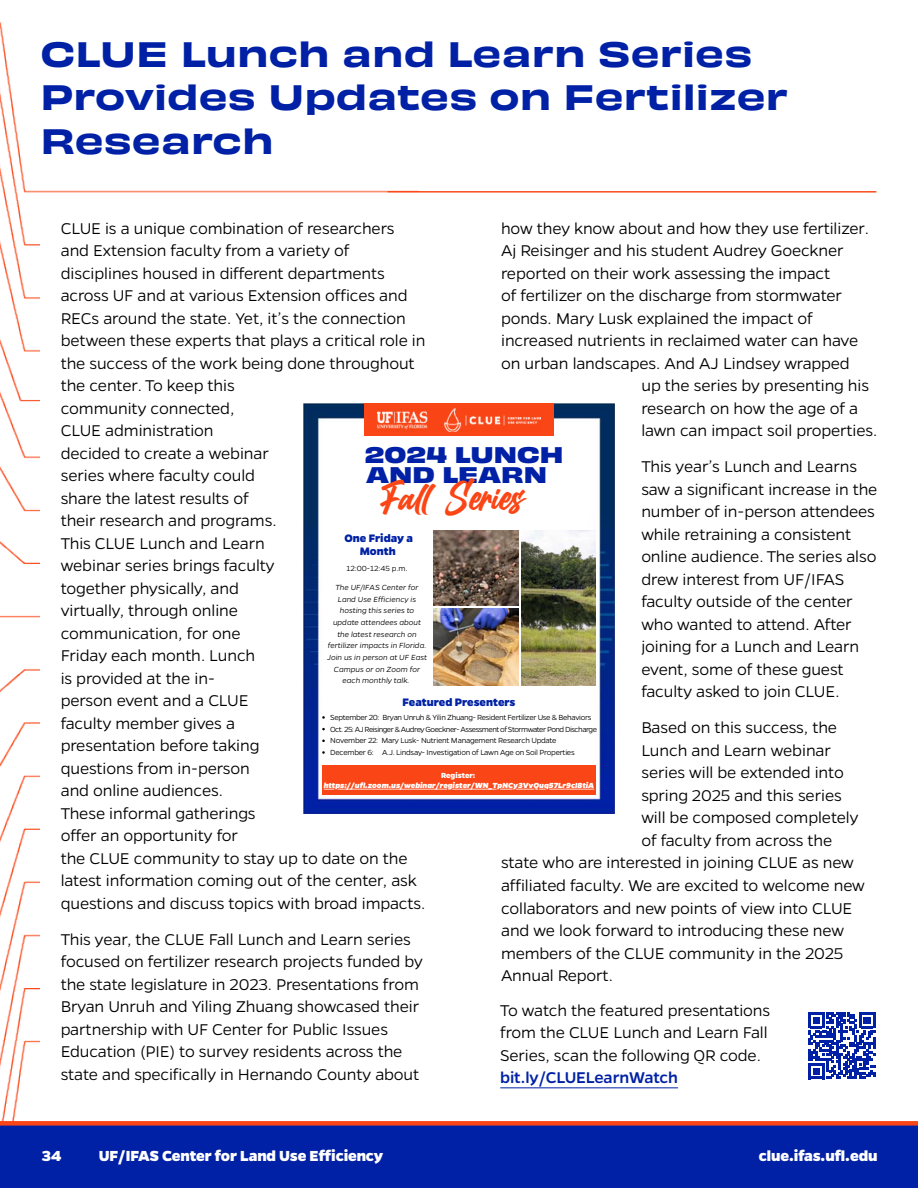
<style>
.page{position:relative;width:918px;height:1188px;background:#fff}
.page>*{position:absolute;margin:0;border:0;box-sizing:border-box;transform-origin:0 0}
.t1{font:42.75px "Billion Dreams";color:#fa4616}
.t2{font:33px/43.5px "Obviously Wide Semi";color:#0021a5}
.t3{font:700 expanded 21.15px/20px "Obviously";color:#0021a5}
.t4{font:300 17.7px/22.5px "Gentona";letter-spacing:-.01em;color:#000}
.t5{font:800 16.5px "Gentona";letter-spacing:-.01em;color:#fff}
.t6{font:800 12.3px/12.9px "Gentona";color:#0021a5;text-align:center}
.t7{font:300 8.4px/11.7px "Gentona";letter-spacing:-.04em;color:#000}
.t8{font:italic 300 8.4px/11.7px "Gentona";color:#000;text-align:center}
.t9{font:italic 800 8.4px "Gentona";color:#fff}
.t10{font:800 8.4px "Gentona";color:#fff}
.s1{font-weight:500;color:#0021a5}
</style>
<div class="page">
<hr style="left:388px;top:191px;width:488px;height:2px;background:#fa4616">
<img style="left:0;top:22px;width:419px;height:1099px">
<div style="left:40px;top:220px;width:386px;height:872px;background:#fff"></div>
<hr style="left:500px;top:1087px;width:178px;height:1px;background:#0021a5">
<img style="left:304px;top:404px;width:310px;height:409px">
<img style="left:433px;top:530px;width:86px;height:76px">
<img style="left:433px;top:609px;width:86px;height:76px">
<img style="left:522px;top:530px;width:73px;height:156px">
<div style="left:364px;top:404px;width:190px;height:32px;background:#fa4616"></div>
<img style="left:377px;top:408px;width:164px;height:23px">
<div style="left:323px;top:766px;width:272px;height:28px;background:#fa4616"></div>
<svg style="left:808px;top:1012px;width:67px;height:67px"></svg>
<div style="left:0;top:1123px;width:918px;height:65px;background:#0021a5"></div>
<div style="left:0;top:1121px;width:918px;height:5px;background:#fa4616"></div>
<h2 class="t2" style="left:40px;top:29px;width:749px">CLUE Lunch and Learn Series<br>Provides Updates on Fertilizer<br>Research</h2>
<p class="t4" style="left:61px;top:217px;width:366px">CLUE is a unique combination of researchers and Extension faculty from a variety of disciplines housed in different departments across UF and at various Extension offices and<br>RECs around the state. Yet, it’s the connection between these experts that plays a critical role in the success of the work being done throughout the center. To keep this<br>community connected,<br>CLUE administration<br>decided to create a webinar<br>series where faculty could<br>share the latest results of<br>their research and programs.<br>This CLUE Lunch and Learn<br>webinar series brings faculty<br>together physically, and<br>virtually, through online<br>communication, for one<br>Friday each month. Lunch<br>is provided at the in-<br>person event and a CLUE<br>faculty member gives a<br>presentation before taking<br>questions from in-person<br>and online audiences.<br>These informal gatherings<br>offer an opportunity for<br>the CLUE community to stay up to date on the latest information coming out of the center, ask questions and discuss topics with broad impacts.</p>
<p class="t4" style="left:61px;top:928px;width:364px">This year, the CLUE Fall Lunch and Learn series focused on fertilizer research projects funded by the state legislature in 2023. Presentations from Bryan Unruh and Yiling Zhuang showcased their partnership with UF Center for Public Issues Education (PIE) to survey residents across the state and specifically in Hernando County about</p>
<p class="t4" style="left:501px;top:217px;width:370px">how they know about and how they use fertilizer.</p>
<p class="t4" style="left:501px;top:239px;width:344px">Aj Reisinger and his student Audrey Goeckner</p>
<p class="t4" style="left:501px;top:262px;width:331px">reported on their work assessing the impact</p>
<p class="t4" style="left:501px;top:284px;width:342px">of fertilizer on the discharge from stormwater</p>
<p class="t4" style="left:501px;top:307px;width:313px">ponds. Mary Lusk explained the impact of</p>
<p class="t4" style="left:501px;top:329px;width:359px">increased nutrients in reclaimed water can have</p>
<p class="t4" style="left:501px;top:352px;width:350px">on urban landscapes. And AJ Lindsey wrapped</p>
<p class="t4" style="left:641px;top:374px;width:229px">up the series by presenting his</p>
<p class="t4" style="left:641px;top:397px;width:218px">research on how the age of a</p>
<p class="t4" style="left:641px;top:419px;width:238px">lawn can impact soil properties.</p>
<p class="t4" style="left:641px;top:455px;width:238px">This year’s Lunch and Learns saw a significant increase in the number of in-person attendees while retraining a consistent online audience. The series also drew interest from UF/IFAS faculty outside of the center who wanted to attend. After joining for a Lunch and Learn event, some of these guest faculty asked to join CLUE.</p>
<p class="t4" style="left:641px;top:716px;width:197px">Based on this success, the</p>
<p class="t4" style="left:641px;top:739px;width:191px">Lunch and Learn webinar</p>
<p class="t4" style="left:641px;top:761px;width:204px">series will be extended into</p>
<p class="t4" style="left:641px;top:784px;width:202px">spring 2025 and this series</p>
<p class="t4" style="left:641px;top:806px;width:219px">will be composed completely</p>
<p class="t4" style="left:641px;top:829px;width:192px">of faculty from across the</p>
<p class="t4" style="left:501px;top:851px;width:354px">state who are interested in joining CLUE as new</p>
<p class="t4" style="left:501px;top:874px;width:365px">affiliated faculty. We are excited to welcome new</p>
<p class="t4" style="left:501px;top:896px;width:353px">collaborators and new points of view into CLUE</p>
<p class="t4" style="left:501px;top:919px;width:344px">and we look forward to introducing these new</p>
<p class="t4" style="left:501px;top:941px;width:344px">members of the CLUE community in the 2025</p>
<p class="t4" style="left:501px;top:964px;width:113px">Annual Report.</p>
<p class="t4" style="left:500px;top:999px;width:272px">To watch the featured presentations from the CLUE Lunch and Learn Fall<br>Series, scan the following QR code. <span class="s1">bit.ly/CLUELearnWatch</span></p>
<p class="t3" style="left:365px;top:443px;width:200px">2024 LUNCH<br>AND LEARN</p>
<h1 class="t1" style="left:379px;top:470px;width:146px">Fall Series</h1>
<p class="t6" style="left:345px;top:531px;width:70px">One Friday a<br>Month</p>
<p class="t7" style="left:347px;top:562px;width:62px">12:00-12:45 p.m.</p>
<p class="t8" style="left:327px;top:581px;width:101px">The UF/IFAS Center for<br>Land Use Efficiency is hosting this series to update attendees about the latest research on fertilizer impacts in Florida.<br>Join us in person at UF East<br>Campus or on Zoom for each monthly talk.</p>
<p class="t6" style="left:402px;top:695px;width:115px">Featured Presenters</p>
<p class="t7" style="left:330px;top:711px;width:268px">September 20: Bryan Unruh &amp; Yilin Zhuang- Resident Fertilizer Use &amp; Behaviors Oct. 25: AJ Reisinger &amp; Audrey Goeckner- Assessment of Stormwater Pond Discharge November 22: Mary Lusk- Nutrient Management Research Update<br>December 6: A.J. Lindsay- Investigation of Lawn Age on Soil Properties</p>
<p class="t9" style="left:324px;top:780px;width:272px">https://ufl.zoom.us/webinar/register/WN_TpNCy3VvQuq57Lr9cI8tiA</p>
<p class="t10" style="left:441px;top:770px;width:36px">Register:</p>
<p class="t5" style="left:42px;top:1146px;width:21px">34</p>
<p class="t5" style="left:99px;top:1146px;width:286px">UF/IFAS Center for Land Use Efficiency</p>
<p class="t5" style="left:759px;top:1146px;width:120px">clue.ifas.ufl.edu</p>
</div>
